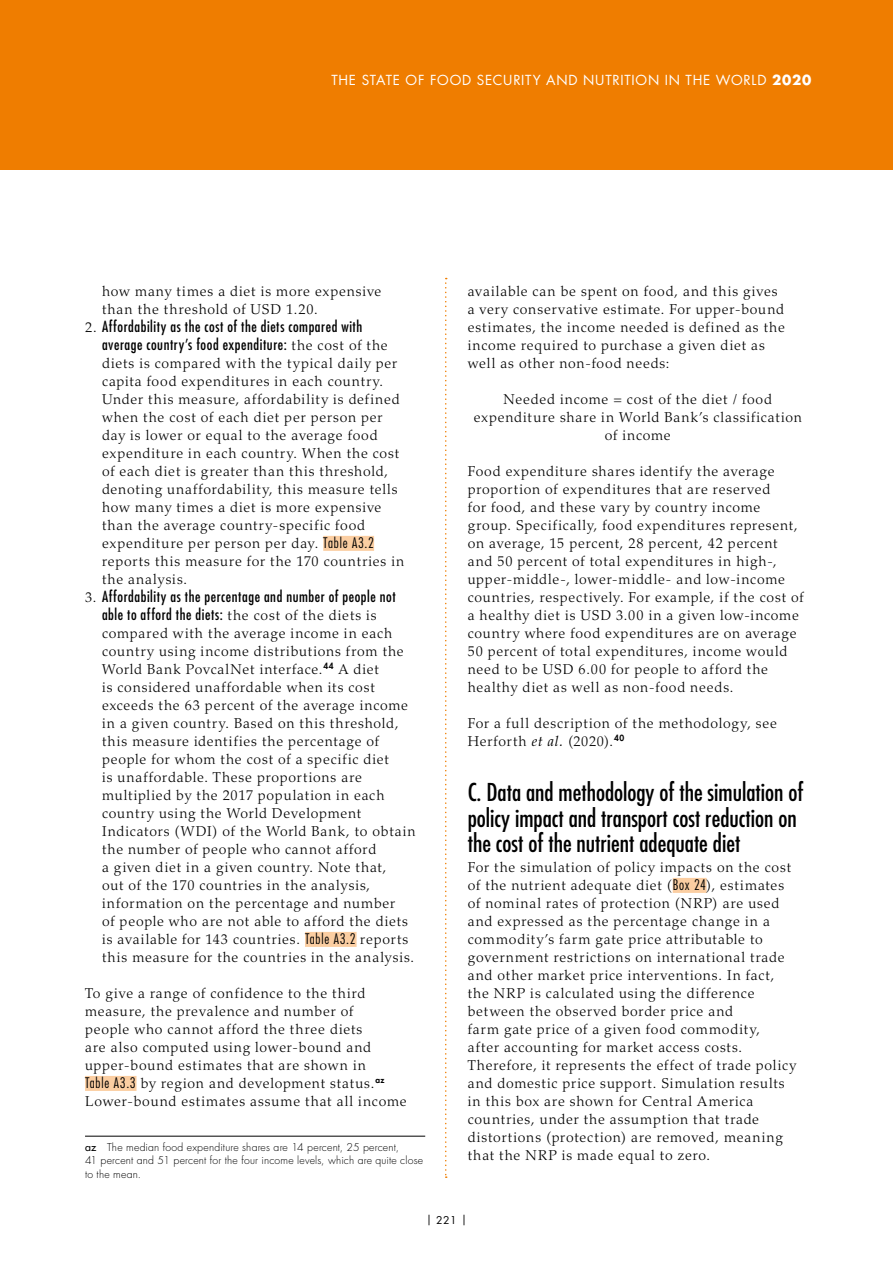
<style>
.page{position:relative;width:893px;height:1263px;background:#fff}
.page>*{position:absolute;margin:0;border:0;box-sizing:border-box;transform-origin:0 0}
.t1{font:condensed 24px/25.5px "Futura Std";color:#000}
.t2{font:condensed 15px/18px "Futura Std";letter-spacing:.035em;color:#000}
.t3{font:300 14.25px/18px "Palatino LT Std";letter-spacing:.055em;color:#000}
.t4{font:13.5px "Futura Std";letter-spacing:.055em;color:#fff}
.t5{font:300 10.5px/13.5px "Futura Std";letter-spacing:.02em;color:#000}
.t6{font:10.5px "Futura Std";color:#000}
.s1{font-weight:700}
.s2{font-family:"Palatino LT Std";font-weight:300;font-stretch:normal;font-size:14.25px}
.s3{font-family:"Futura Std";font-stretch:condensed}
.s4{font-weight:500}
.s5{font-weight:400;font-style:italic}
</style>
<div class="page">
<div style="left:0;top:0;width:893px;height:170px;background:#ef7d00"></div>
<svg style="left:445px;top:278px;width:2px;height:900px"></svg>
<div style="left:323px;top:536px;width:51px;height:15px;background:#fbcea2"></div>
<div style="left:305px;top:932px;width:52px;height:15px;background:#fbcea2"></div>
<div style="left:85px;top:1076px;width:52px;height:15px;background:#fbcea2"></div>
<hr style="left:85px;top:1136px;width:340px;height:1px;background:#000">
<div style="left:673px;top:878px;width:34px;height:15px;background:#fbcea2"></div>
<p class="t4" style="left:331px;top:71px;width:481px">THE STATE OF FOOD SECURITY AND NUTRITION IN THE WORLD <span class="s1">2020</span></p>
<p class="t3" style="left:102px;top:282px;width:281px">how many times a diet is more expensive than the threshold of USD 1.20.</p>
<p class="t2" style="left:102px;top:317px;width:287px;text-indent:-17px"><span class="s2">2.</span> Affordability as the cost of the diets compared with average country’s food expenditure: <span class="s2">the cost of the</span></p>
<p class="t3" style="left:102px;top:354px;width:304px">diets is compared with the typical daily per capita food expenditures in each country.<br>Under this measure, affordability is defined when the cost of each diet per person per day is lower or equal to the average food expenditure in each country. When the cost of each diet is greater than this threshold, denoting unaffordability, this measure tells how many times a diet is more expensive than the average country-specific food expenditure per person per day. <span class="s3">Table A3.2 </span>reports this measure for the 170 countries in the analysis.</p>
<p class="t2" style="left:85px;top:587px;width:312px;text-align:center"><span class="s2">3.</span> Affordability as the percentage and number of people not able to afford the diets: <span class="s2">the cost of the diets is</span></p>
<p class="t3" style="left:102px;top:624px;width:315px">compared with the average income in each country using income distributions from the World Bank PovcalNet interface.<sup>44</sup> A diet<br>is considered unaffordable when its cost exceeds the 63 percent of the average income in a given country. Based on this threshold, this measure identifies the percentage of people for whom the cost of a specific diet<br>is unaffordable. These proportions are multiplied by the 2017 population in each country using the World Development Indicators (WDI) of the World Bank, to obtain the number of people who cannot afford<br>a given diet in a given country. Note that,<br>out of the 170 countries in the analysis, information on the percentage and number<br>of people who are not able to afford the diets is available for 143 countries. <span class="s3">Table A3.2</span> reports this measure for the countries in the analysis.</p>
<p class="t3" style="left:85px;top:984px;width:323px">To give a range of confidence to the third measure, the prevalence and number of<br>people who cannot afford the three diets<br>are also computed using lower-bound and upper-bound estimates that are shown in<br><span class="s3">Table A3.3</span> by region and development status.<sup>az </sup>Lower-bound estimates assume that all income</p>
<p class="t5" style="left:85px;top:1141px;width:340px"><span class="s4">az</span> The median food expenditure shares are 14 percent, 25 percent,<br>41 percent and 51 percent for the four income levels, which are quite close to the mean.</p>
<p class="t3" style="left:468px;top:282px;width:319px">available can be spent on food, and this gives a very conservative estimate. For upper-bound estimates, the income needed is defined as the income required to purchase a given diet as well as other non-food needs:</p>
<p class="t3" style="left:474px;top:390px;width:330px;text-align:center">Needed income = cost of the diet / food expenditure share in World Bank’s classification of income</p>
<p class="t3" style="left:468px;top:462px;width:337px">Food expenditure shares identify the average proportion of expenditures that are reserved<br>for food, and these vary by country income group. Specifically, food expenditures represent, on average, 15 percent, 28 percent, 42 percent and 50 percent of total expenditures in high-, upper-middle-, lower-middle- and low-income countries, respectively. For example, if the cost of a healthy diet is USD 3.00 in a given low-income country where food expenditures are on average 50 percent of total expenditures, income would need to be USD 6.00 for people to afford the healthy diet as well as non-food needs.</p>
<p class="t3" style="left:468px;top:714px;width:311px">For a full description of the methodology, see<br>Herforth <span class="s5">et al.</span> (2020).<sup>40</sup></p>
<h1 class="t1" style="left:468px;top:779px;width:337px">C. Data and methodology of the simulation of policy impact and transport cost reduction on the cost of the nutrient adequate diet</h1>
<p class="t3" style="left:468px;top:858px;width:330px">For the simulation of policy impacts on the cost of the nutrient adequate diet (<span class="s3">Box 24</span>), estimates of nominal rates of protection (NRP) are used and expressed as the percentage change in a commodity’s farm gate price attributable to government restrictions on international trade and other market price interventions. In fact, the NRP is calculated using the difference between the observed border price and<br>farm gate price of a given food commodity,<br>after accounting for market access costs.<br>Therefore, it represents the effect of trade policy and domestic price support. Simulation results in this box are shown for Central America countries, under the assumption that trade distortions (protection) are removed, meaning that the NRP is made equal to zero.</p>
<p class="t6" style="left:426px;top:1214px;width:42px">| 221 |</p>
</div>
